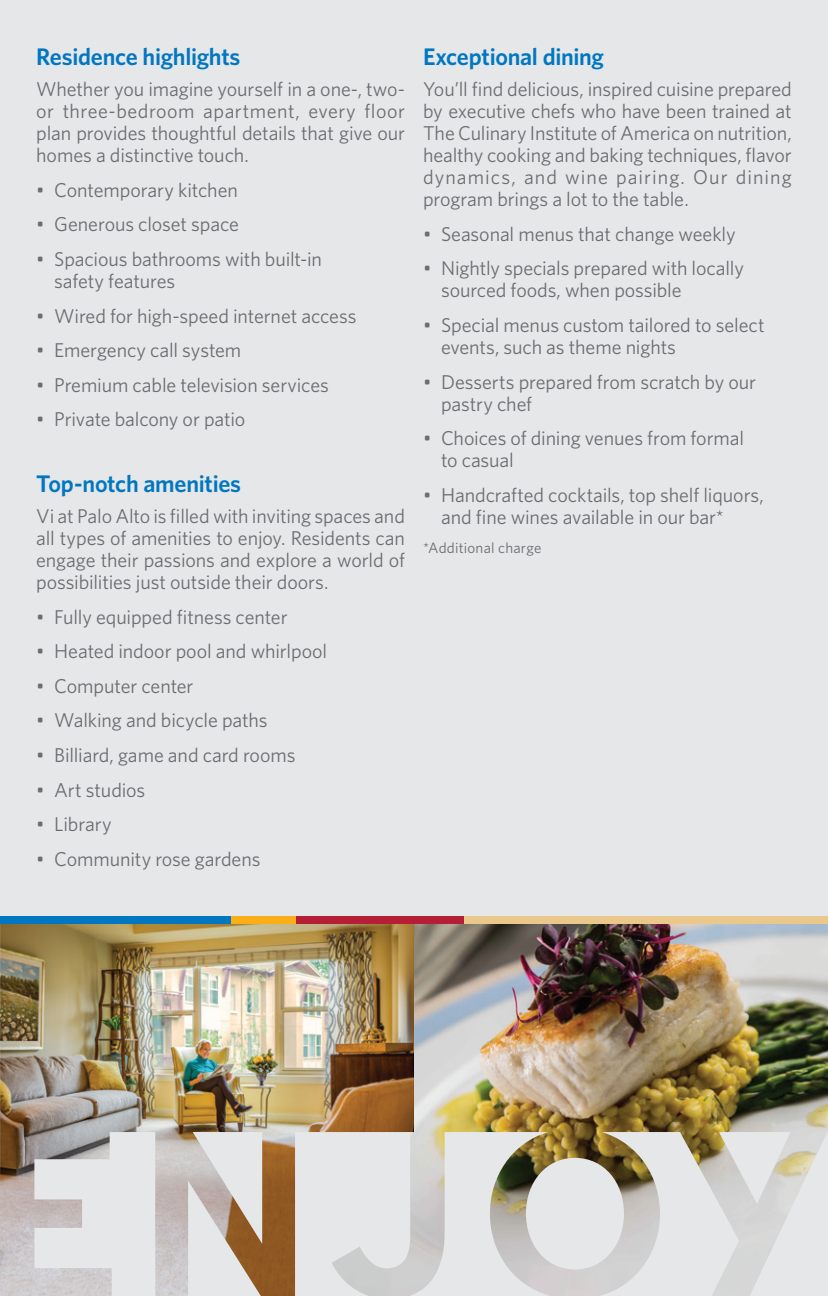
<style>
.page{position:relative;width:828px;height:1296px;background:#e6e7e9}
.page>*{position:absolute;margin:0;border:0;box-sizing:border-box;transform-origin:0 0}
.t1{font:600 24px "Whitney HTF";letter-spacing:-.015em;color:#0077c0}
.t2{font:20px/22px "Whitney HTF";letter-spacing:-.005em;color:#6c6d70}
.t3{font:15px "Whitney HTF";letter-spacing:.015em;color:#6c6d70}
</style>
<div class="page">
<img style="left:414px;top:924px;width:414px;height:372px">
<img style="left:0;top:924px;width:414px;height:372px">
<div style="left:0;top:916px;width:232px;height:8px;background:#0077c0"></div>
<div style="left:463px;top:916px;width:365px;height:8px;background:#eac88c"></div>
<div style="left:231px;top:916px;width:232px;height:8px;background:#b51f35"></div>
<div style="left:231px;top:916px;width:65px;height:8px;background:#faaf18"></div>
<p class="t1" style="left:36px;top:42px;width:206px">Residence highlights</p>
<p class="t2" style="left:36px;top:78px;width:370px;text-align:justify">Whether you imagine yourself in a one-, two&shy;or three-bedroom apartment, every floor plan provides thoughtful details that give our homes a distinctive touch.</p>
<p class="t2" style="left:36px;top:178px;width:203px">• Contemporary kitchen</p>
<p class="t2" style="left:36px;top:213px;width:204px">• Generous closet space</p>
<p class="t2" style="left:54px;top:248px;width:269px;text-indent:-18px">• Spacious bathrooms with built-in safety features</p>
<p class="t2" style="left:36px;top:304px;width:322px">• Wired for high-speed internet access</p>
<p class="t2" style="left:36px;top:339px;width:207px">• Emergency call system</p>
<p class="t2" style="left:36px;top:373px;width:294px">• Premium cable television services</p>
<p class="t2" style="left:36px;top:408px;width:211px">• Private balcony or patio</p>
<p class="t1" style="left:36px;top:469px;width:206px">Top-notch amenities</p>
<p class="t2" style="left:36px;top:505px;width:370px;text-align:justify">Vi at Palo Alto is filled with inviting spaces and all types of amenities to enjoy. Residents can engage their passions and explore a world of possibilities just outside their doors.</p>
<p class="t2" style="left:36px;top:605px;width:253px">• Fully equipped fitness center</p>
<p class="t2" style="left:36px;top:640px;width:292px">• Heated indoor pool and whirlpool</p>
<p class="t2" style="left:36px;top:674px;width:159px">• Computer center</p>
<p class="t2" style="left:36px;top:709px;width:233px">• Walking and bicycle paths</p>
<p class="t2" style="left:36px;top:744px;width:261px">• Billiard, game and card rooms</p>
<p class="t2" style="left:36px;top:778px;width:111px">• Art studios</p>
<p class="t2" style="left:36px;top:813px;width:77px">• Library</p>
<p class="t2" style="left:36px;top:847px;width:226px">• Community rose gardens</p>
<p class="t1" style="left:423px;top:42px;width:183px">Exceptional dining</p>
<p class="t2" style="left:423px;top:78px;width:370px;text-align:justify">You’ll find delicious, inspired cuisine prepared by executive chefs who have been trained at The Culinary Institute of America on nutrition, healthy cooking and baking techniques, flavor dynamics, and wine pairing. Our dining program brings a lot to the table.</p>
<p class="t2" style="left:423px;top:222px;width:314px">• Seasonal menus that change weekly</p>
<p class="t2" style="left:441px;top:257px;width:304px;text-indent:-18px">• Nightly specials prepared with locally sourced foods, when possible</p>
<p class="t2" style="left:441px;top:314px;width:325px;text-indent:-18px">• Special menus custom tailored to select events, such as theme nights</p>
<p class="t2" style="left:441px;top:370px;width:317px;text-indent:-18px">• Desserts prepared from scratch by our pastry chef</p>
<p class="t2" style="left:441px;top:427px;width:305px;text-indent:-18px">• Choices of dining venues from formal to casual</p>
<p class="t2" style="left:441px;top:483px;width:324px;text-indent:-18px">• Handcrafted cocktails, top shelf liquors, and fine wines available in our bar*</p>
<p class="t3" style="left:423px;top:539px;width:120px">*Additional charge</p>
</div>
